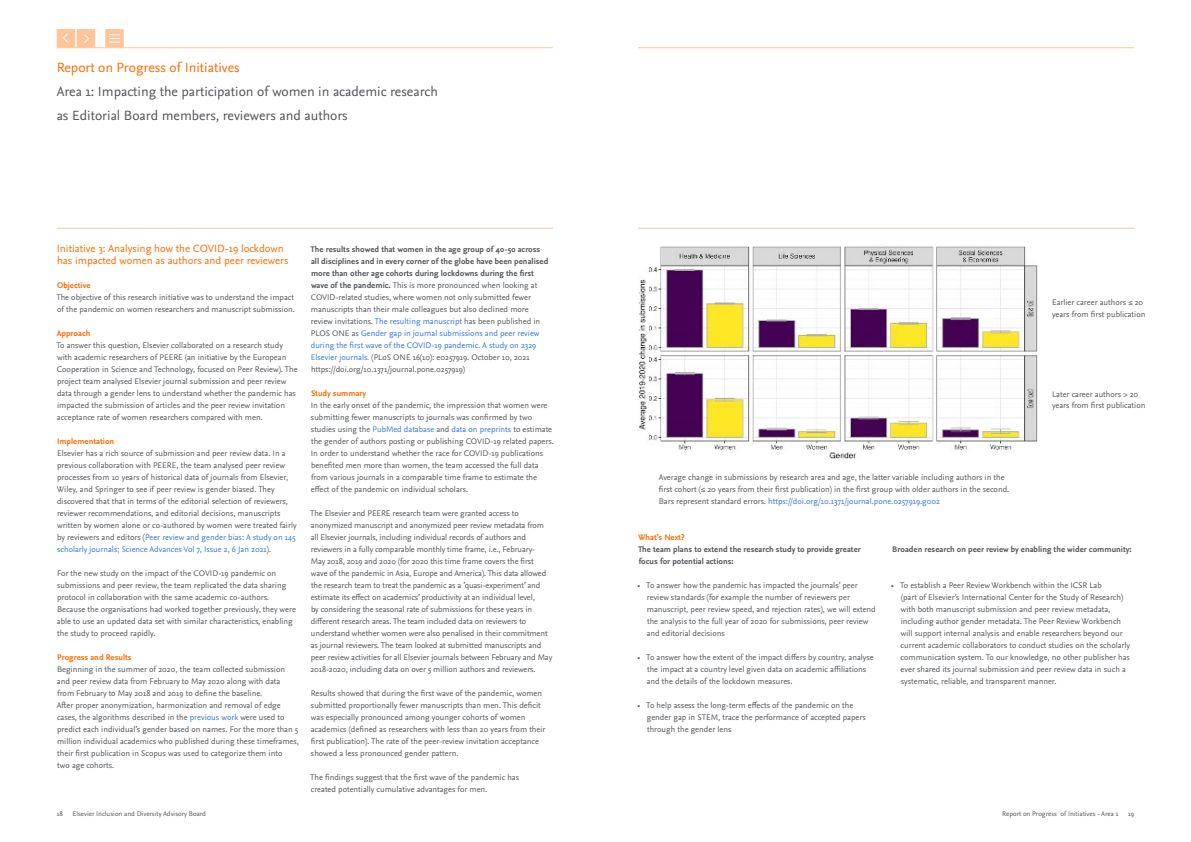
<style>
.page{position:relative;width:1191px;height:842px;background:#fff}
.page>*{position:absolute;margin:0;border:0;box-sizing:border-box;transform-origin:0 0}
.Intro{font:14px/24px "Nexus Sans Pro";color:#53565a}
.Headers{font:11px/12px "Nexus Sans Pro";color:#ff6c00}
.t1{font:8.5px/12px "Nexus Sans Pro";color:#53565a}
.t2{font:700 8.5px/12px "Nexus Sans Pro";color:#53565a}
.t3{font:7px "Nexus Sans Pro";color:#53565a}
.s1{color:#ff6c00}
.s2{font-weight:700;color:#ff6c00}
.s3{color:#3679e0}
.s4{font-weight:700}
</style>
<div class="page">
<img style="left:638px;top:246px;width:400px;height:213px">
<hr style="left:57px;top:228px;width:496px;height:1px;background:#ffc499">
<hr style="left:57px;top:47px;width:496px;height:1px;background:#ffc499">
<hr style="left:638px;top:228px;width:496px;height:1px;background:#ffc499">
<hr style="left:638px;top:47px;width:496px;height:1px;background:#ffc499">
<svg style="left:105px;top:29px;width:19px;height:18px"></svg>
<svg style="left:57px;top:29px;width:38px;height:19px"></svg>
<p class="Intro" style="left:57px;top:55px;width:383px"><span class="s1">Report on Progress of Initiatives<br></span>Area 1: Impacting the participation of women in academic research as Editorial Board members, reviewers and authors</p>
<p class="Headers" style="left:57px;top:242px;width:233px">Initiative 3: Analysing how the COVID-19 lockdown has impacted women as authors and peer reviewers</p>
<p class="t1" style="left:56px;top:279px;width:240px"><span class="s2">Objective<br></span>The objective of this research initiative was to understand the impact of the pandemic on women researchers and manuscript submission.</p>
<p class="t1" style="left:56px;top:327px;width:243px"><span class="s2">Approach<br></span>To answer this question, Elsevier collaborated on a research study with academic researchers of PEERE (an initiative by the European Cooperation in Science and Technology, focused on Peer Review). The project team analysed Elsevier journal submission and peer review data through a gender lens to understand whether the pandemic has impacted the submission of articles and the peer review invitation acceptance rate of women researchers compared with men.</p>
<p class="t1" style="left:57px;top:435px;width:241px"><span class="s2">Implementation<br></span>Elsevier has a rich source of submission and peer review data. In a previous collaboration with PEERE, the team analysed peer review processes from 10 years of historical data of journals from Elsevier, Wiley, and Springer to see if peer review is gender biased. They discovered that that in terms of the editorial selection of reviewers, reviewer recommendations, and editorial decisions, manuscripts written by women alone or co-authored by women were treated fairly by reviewers and editors (<span class="s3">Peer review and gender bias: A study on 145 scholarly journals; Science Advances Vol 7, Issue 2, 6 Jan 2021</span>).</p>
<p class="t1" style="left:57px;top:567px;width:240px">For the new study on the impact of the COVID-19 pandemic on submissions and peer review, the team replicated the data sharing protocol in collaboration with the same academic co-authors.<br>Because the organisations had worked together previously, they were able to use an updated data set with similar characteristics, enabling the study to proceed rapidly.</p>
<p class="t1" style="left:57px;top:651px;width:243px"><span class="s2">Progress and Results<br></span>Beginning in the summer of 2020, the team collected submission and peer review data from February to May 2020 along with data from February to May 2018 and 2019 to define the baseline.<br>After proper anonymization, harmonization and removal of edge cases, the algorithms described in the <span class="s3">previous work</span> were used to predict each individual’s gender based on names. For the more than 5 million individual academics who published during these timeframes, their first publication in Scopus was used to categorize them into<br>two age cohorts.</p>
<p class="t1" style="left:310px;top:243px;width:239px"><span class="s4">The results showed that women in the age group of 40-50 across all disciplines and in every corner of the globe have been penalised more than other age cohorts during lockdowns during the first wave of the pandemic.</span> This is more pronounced when looking at COVID-related studies, where women not only submitted fewer manuscripts than their male colleagues but also declined more review invitations. <span class="s3">The resulting manuscript</span> has been published in PLOS ONE as <span class="s3">Gender gap in journal submissions and peer review during the first wave of the COVID-19 pandemic. A study on 2329<br>Elsevier journals.</span> (PLoS ONE 16(10): e0257919. October 10, 2021 https://doi.org/10.1371/journal.pone.0257919)</p>
<p class="t1" style="left:311px;top:387px;width:244px"><span class="s2">Study summary<br></span>In the early onset of the pandemic, the impression that women were submitting fewer manuscripts to journals was confirmed by two studies using the <span class="s3">PubMed database</span> and <span class="s3">data on preprints</span> to estimate the gender of authors posting or publishing COVID-19 related papers.<br>In order to understand whether the race for COVID-19 publications benefited men more than women, the team accessed the full data from various journals in a comparable time frame to estimate the effect of the pandemic on individual scholars.</p>
<p class="t1" style="left:310px;top:507px;width:243px">The Elsevier and PEERE research team were granted access to anonymized manuscript and anonymized peer review metadata from all Elsevier journals, including individual records of authors and reviewers in a fully comparable monthly time frame, i.e., February-<br>May 2018, 2019 and 2020 (for 2020 this time frame covers the first<br>wave of the pandemic in Asia, Europe and America). This data allowed the research team to treat the pandemic as a ’quasi-experiment’ and estimate its effect on academics’ productivity at an individual level,<br>by considering the seasonal rate of submissions for these years in different research areas. The team included data on reviewers to understand whether women were also penalised in their commitment as journal reviewers. The team looked at submitted manuscripts and peer review activities for all Elsevier journals between February and May 2018-2020, including data on over 5 million authors and reviewers.</p>
<p class="t1" style="left:311px;top:687px;width:236px">Results showed that during the first wave of the pandemic, women submitted proportionally fewer manuscripts than men. This deficit was especially pronounced among younger cohorts of women academics (defined as researchers with less than 20 years from their first publication). The rate of the peer-review invitation acceptance showed a less pronounced gender pattern.</p>
<p class="t1" style="left:310px;top:771px;width:210px">The findings suggest that the first wave of the pandemic has created potentially cumulative advantages for men.</p>
<p class="t1" style="left:1052px;top:296px;width:95px;line-height:11.5px">Earlier career authors ≤ 20 years from first publication</p>
<p class="t1" style="left:659px;top:471px;width:352px">Average change in submissions by research area and age, the latter variable including authors in the first cohort (≤ 20 years from their first publication) in the first group with older authors in the second.<br>Bars represent standard errors. <span class="s3">https://doi.org/10.1371/journal.pone.0257919.g002</span></p>
<p class="t1" style="left:1052px;top:388px;width:95px;line-height:11.5px">Later career authors &gt; 20 years from first publication</p>
<p class="t2" style="left:638px;top:531px;width:224px"><span class="s1">What’s Next?<br></span>The team plans to extend the research study to provide greater focus for potential actions:</p>
<p class="t1" style="left:647px;top:579px;width:230px;text-indent:-9px">• To answer how the pandemic has impacted the journals’ peer review standards (for example the number of reviewers per manuscript, peer review speed, and rejection rates), we will extend the analysis to the full year of 2020 for submissions, peer review and editorial decisions</p>
<p class="t1" style="left:647px;top:651px;width:228px;text-indent:-9px">• To answer how the extent of the impact differs by country, analyse the impact at a country level given data on academic affiliations and the details of the lockdown measures.</p>
<p class="t1" style="left:647px;top:699px;width:220px;text-indent:-9px">• To help assess the long-term effects of the pandemic on the gender gap in STEM, trace the performance of accepted papers through the gender lens</p>
<p class="t2" style="left:892px;top:543px;width:241px">Broaden research on peer review by enabling the wider community:</p>
<p class="t1" style="left:900px;top:579px;width:231px;text-indent:-9px">• To establish a Peer Review Workbench within the ICSR Lab<br>(part of Elsevier’s International Center for the Study of Research) with both manuscript submission and peer review metadata, including author gender metadata. The Peer Review Workbench will support internal analysis and enable researchers beyond our current academic collaborators to conduct studies on the scholarly communication system. To our knowledge, no other publisher has ever shared its journal submission and peer review data in such a systematic, reliable, and transparent manner.</p>
<p class="t3" style="left:57px;top:808px;width:8px">18</p>
<p class="t3" style="left:73px;top:808px;width:135px">Elsevier Inclusion and Diversity Advisory Board</p>
<p class="t3" style="left:1002px;top:808px;width:118px">Report on Progress of Initiatives - Area 1</p>
<p class="t3" style="left:1128px;top:808px;width:8px">19</p>
</div>
